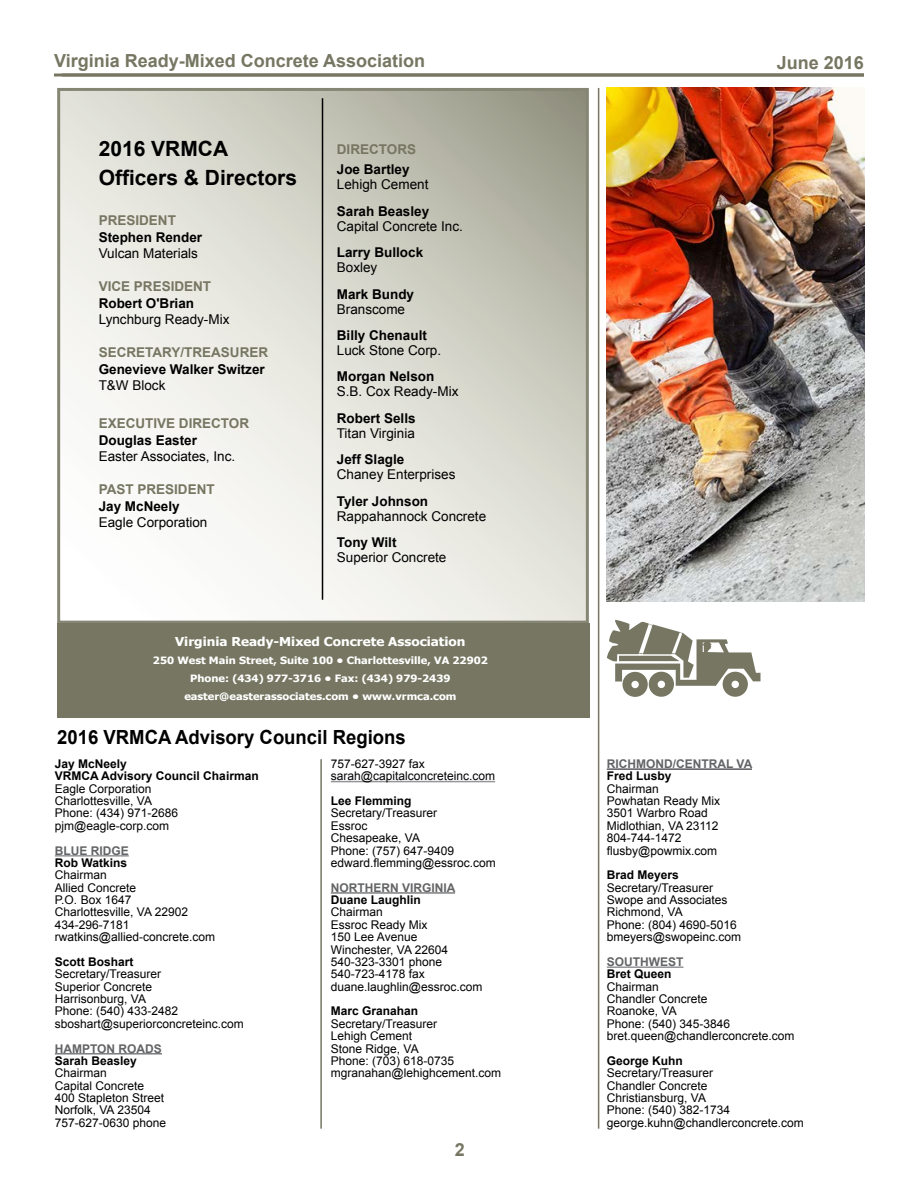
<style>
.page{position:relative;width:918px;height:1188px;background:#fff}
.page>*{position:absolute;margin:0;border:0;box-sizing:border-box;transform-origin:0 0}
.t1{font:700 21px/28.5px "Arial";color:#000}
.t2{font:700 19.5px "Arial";color:#000;scale:.95 1}
.t3{font:700 18px "Arial";color:#767662}
.t4{font:13.5px "Arial";color:#000}
.t5{font:700 13.5px "Arial";color:#000}
.t6{font:700 13.5px "Arial";color:#767662}
.t7{font:700 12.3px "Tahoma";color:#fff;scale:1.1 1}
.t8{font:12px/12.3px "Arial";color:#000}
.t9{font:700 12px/12.3px "Arial";color:#000}
.t10{font:700 12px "Arial";color:#636466}
.t11{font:700 10.05px/18px "Tahoma";color:#fff;text-align:center;scale:1.1 1}
</style>
<div class="page">
<hr style="left:55px;top:855px;width:74px;height:2px;background:#939598">
<hr style="left:55px;top:1053px;width:107px;height:1px;background:#636466">
<hr style="left:331px;top:781px;width:164px;height:1px;background:#939598">
<hr style="left:331px;top:892px;width:124px;height:2px;background:#636466">
<hr style="left:607px;top:768px;width:145px;height:2px;background:#939598">
<hr style="left:607px;top:769px;width:145px;height:1px;background:#636466">
<hr style="left:607px;top:966px;width:77px;height:2px;background:#939598">
<hr style="left:598px;top:88px;width:1px;height:1041px;background:#767662">
<svg style="left:61px;top:92px;width:524px;height:528px"></svg>
<div style="left:57px;top:88px;width:532px;height:536px;border:3px solid #767662"></div>
<hr style="left:322px;top:98px;width:1px;height:502px;background:#000">
<div style="left:57px;top:624px;width:532px;height:94px;background:#767662"></div>
<hr style="left:320px;top:759px;width:2px;height:370px;background:#767662">
<svg style="left:607px;top:620px;width:154px;height:77px"></svg>
<img style="left:607px;top:88px;width:258px;height:514px">
<hr style="left:62px;top:73px;width:802px;height:3px;background:#767662">
<h3 class="t3" style="left:54px;top:49px;width:373px">Virginia Ready-Mixed Concrete Association</h3>
<h3 class="t3" style="left:777px;top:50px;width:89px">June 2016</h3>
<h1 class="t1" style="left:99px;top:135px;width:200px">2016 VRMCA<br>Officers &amp; Directors</h1>
<p class="t6" style="left:337px;top:140px;width:81px">DIRECTORS</p>
<p class="t5" style="left:337px;top:161px;width:74px">Joe Bartley</p>
<p class="t4" style="left:337px;top:176px;width:93px">Lehigh Cement</p>
<p class="t5" style="left:337px;top:202px;width:94px">Sarah Beasley</p>
<p class="t4" style="left:337px;top:217px;width:128px">Capital Concrete Inc.</p>
<p class="t5" style="left:337px;top:243px;width:88px">Larry Bullock</p>
<p class="t4" style="left:337px;top:259px;width:42px">Boxley</p>
<p class="t5" style="left:337px;top:285px;width:79px">Mark Bundy</p>
<p class="t4" style="left:337px;top:300px;width:70px">Branscome</p>
<p class="t5" style="left:337px;top:326px;width:92px">Billy Chenault</p>
<p class="t4" style="left:337px;top:341px;width:106px">Luck Stone Corp.</p>
<p class="t5" style="left:337px;top:368px;width:99px">Morgan Nelson</p>
<p class="t4" style="left:337px;top:383px;width:123px">S.B. Cox Ready-Mix</p>
<p class="t5" style="left:337px;top:409px;width:80px">Robert Sells</p>
<p class="t4" style="left:337px;top:424px;width:80px">Titan Virginia</p>
<p class="t5" style="left:337px;top:451px;width:69px">Jeff Slagle</p>
<p class="t4" style="left:337px;top:466px;width:120px">Chaney Enterprises</p>
<p class="t5" style="left:337px;top:492px;width:93px">Tyler Johnson</p>
<p class="t4" style="left:337px;top:507px;width:151px">Rappahannock Concrete</p>
<p class="t5" style="left:337px;top:533px;width:61px">Tony Wilt</p>
<p class="t4" style="left:337px;top:548px;width:111px">Superior Concrete</p>
<p class="t6" style="left:99px;top:211px;width:79px">PRESIDENT</p>
<p class="t5" style="left:99px;top:228px;width:105px">Stephen Render</p>
<p class="t4" style="left:99px;top:244px;width:101px">Vulcan Materials</p>
<p class="t6" style="left:99px;top:277px;width:114px">VICE PRESIDENT</p>
<p class="t5" style="left:99px;top:294px;width:97px">Robert O'Brian</p>
<p class="t4" style="left:99px;top:310px;width:132px">Lynchburg Ready-Mix</p>
<p class="t6" style="left:99px;top:343px;width:171px">SECRETARY/TREASURER</p>
<p class="t5" style="left:99px;top:360px;width:168px">Genevieve Walker Switzer</p>
<p class="t4" style="left:99px;top:376px;width:68px">T&amp;W Block</p>
<p class="t6" style="left:99px;top:415px;width:152px">EXECUTIVE DIRECTOR</p>
<p class="t5" style="left:99px;top:431px;width:100px">Douglas Easter</p>
<p class="t4" style="left:99px;top:448px;width:138px">Easter Associates, Inc.</p>
<p class="t6" style="left:99px;top:481px;width:118px">PAST PRESIDENT</p>
<p class="t5" style="left:99px;top:497px;width:83px">Jay McNeely</p>
<p class="t4" style="left:99px;top:514px;width:110px">Eagle Corporation</p>
<p class="t7" style="left:175px;top:633px;width:265px">Virginia Ready-Mixed Concrete Association</p>
<p class="t11" style="left:153px;top:651px;width:306px">250 West Main Street, Suite 100 • Charlottesville, VA 22902<br>Phone: (434) 977-3716 • Fax: (434) 979-2439 easter@easterassociates.com • www.vrmca.com</p>
<h2 class="t2" style="left:57px;top:725px;width:368px">2016 VRMCA Advisory Council Regions</h2>
<p class="t9" style="left:55px;top:758px;width:205px">Jay McNeely<br>VRMCA Advisory Council Chairman</p>
<p class="t8" style="left:55px;top:782px;width:125px">Eagle Corporation<br>Charlottesville, VA<br>Phone: (434) 971-2686 pjm@eagle-corp.com</p>
<p class="t10" style="left:55px;top:842px;width:76px">BLUE RIDGE</p>
<p class="t9" style="left:55px;top:857px;width:74px">Rob Watkins</p>
<p class="t8" style="left:55px;top:869px;width:162px">Chairman<br>Allied Concrete<br>P.O. Box 1647<br>Charlottesville, VA 22902<br>434-296-7181 rwatkins@allied-concrete.com</p>
<p class="t9" style="left:55px;top:956px;width:80px">Scott Boshart</p>
<p class="t8" style="left:55px;top:968px;width:190px">Secretary/Treasurer<br>Superior Concrete<br>Harrisonburg, VA<br>Phone: (540) 433-2482 sboshart@superiorconcreteinc.com</p>
<p class="t10" style="left:55px;top:1040px;width:109px">HAMPTON ROADS</p>
<p class="t9" style="left:55px;top:1055px;width:84px">Sarah Beasley</p>
<p class="t8" style="left:55px;top:1067px;width:113px">Chairman<br>Capital Concrete<br>400 Stapleton Street<br>Norfolk, VA 23504<br>757-627-0630 phone</p>
<p class="t8" style="left:331px;top:758px;width:166px">757-627-3927 fax sarah@capitalconcreteinc.com</p>
<p class="t9" style="left:331px;top:795px;width:82px">Lee Flemming</p>
<p class="t8" style="left:331px;top:807px;width:166px">Secretary/Treasurer<br>Essroc<br>Chesapeake, VA<br>Phone: (757) 647-9409 edward.flemming@essroc.com</p>
<p class="t10" style="left:331px;top:879px;width:126px">NORTHERN VIRGINIA</p>
<p class="t9" style="left:331px;top:894px;width:92px">Duane Laughlin</p>
<p class="t8" style="left:331px;top:906px;width:153px">Chairman<br>Essroc Ready Mix<br>150 Lee Avenue<br>Winchester, VA 22604<br>540-323-3301 phone<br>540-723-4178 fax duane.laughlin@essroc.com</p>
<p class="t9" style="left:331px;top:1005px;width:89px">Marc Granahan</p>
<p class="t8" style="left:331px;top:1018px;width:172px">Secretary/Treasurer<br>Lehigh Cement<br>Stone Ridge, VA<br>Phone: (703) 618-0735 mgranahan@lehighcement.com</p>
<h3 class="t3" style="left:455px;top:1137px;width:12px">2</h3>
<p class="t10" style="left:607px;top:756px;width:147px">RICHMOND/CENTRAL VA</p>
<p class="t9" style="left:607px;top:770px;width:66px">Fred Lusby</p>
<p class="t8" style="left:607px;top:782px;width:115px">Chairman<br>Powhatan Ready Mix<br>3501 Warbro Road<br>Midlothian, VA 23112<br>804-744-1472 flusby@powmix.com</p>
<p class="t9" style="left:607px;top:869px;width:74px">Brad Meyers</p>
<p class="t8" style="left:607px;top:881px;width:136px">Secretary/Treasurer<br>Swope and Associates<br>Richmond, VA<br>Phone: (804) 4690-5016 bmeyers@swopeinc.com</p>
<p class="t10" style="left:607px;top:954px;width:78px">SOUTHWEST</p>
<p class="t9" style="left:607px;top:968px;width:66px">Bret Queen</p>
<p class="t8" style="left:607px;top:980px;width:189px">Chairman<br>Chandler Concrete<br>Roanoke, VA<br>Phone: (540) 345-3846 bret.queen@chandlerconcrete.com</p>
<p class="t9" style="left:607px;top:1055px;width:78px">George Kuhn</p>
<p class="t8" style="left:607px;top:1067px;width:198px">Secretary/Treasurer<br>Chandler Concrete<br>Christiansburg, VA<br>Phone: (540) 382-1734 george.kuhn@chandlerconcrete.com</p>
</div>
